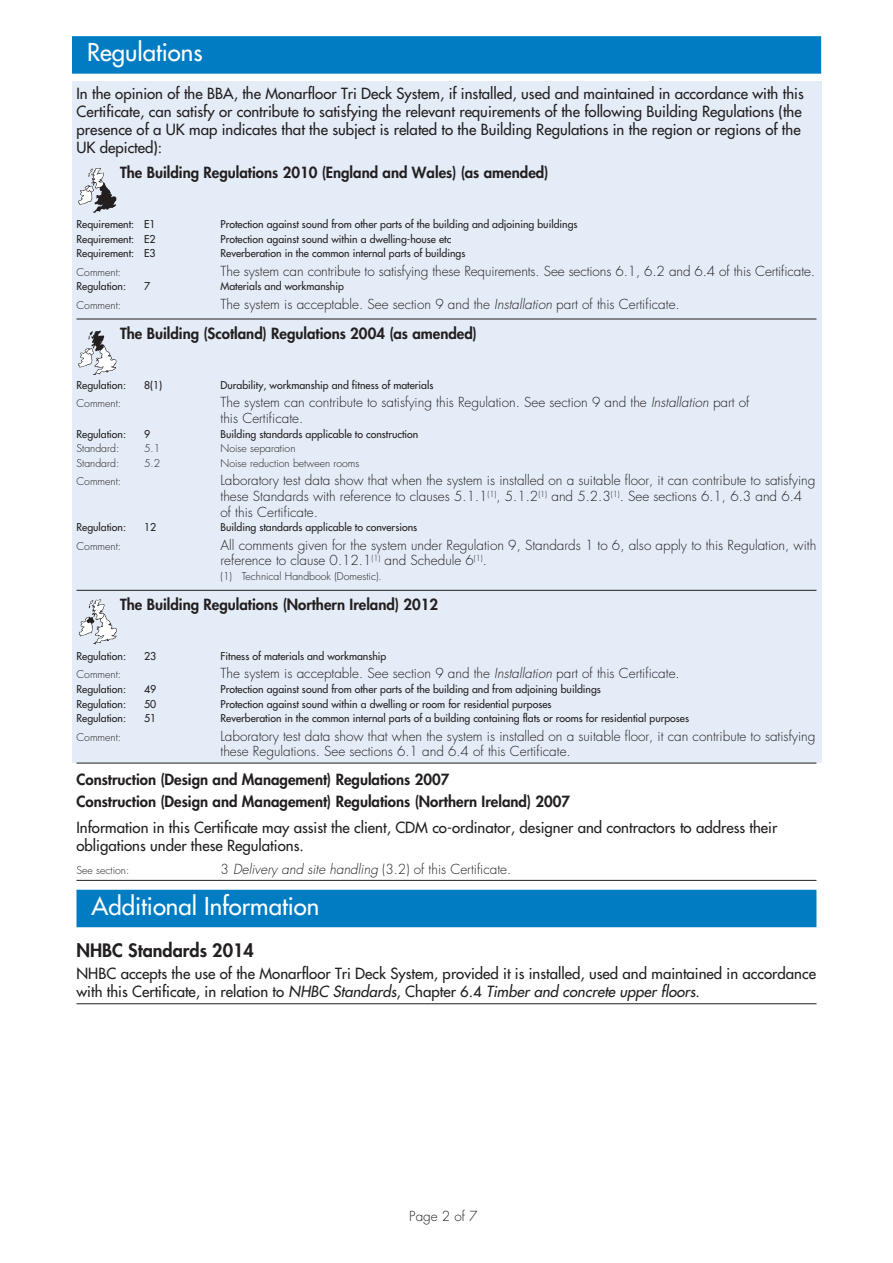
<style>
.page{position:relative;width:893px;height:1263px;background:#fff}
.page>*{position:absolute;margin:0;border:0;box-sizing:border-box;transform-origin:0 0}
.t1{font:24px "Futura";color:#fff}
.t2{font:800 18px "Futura";color:#231f20}
.t3{font:15px/18px "Futura";color:#231f20}
.t4{font:800 15px/22.5px "Futura";color:#231f20}
.t5{font:300 13.5px/15.8px "Futura";color:#231f20}
.t6{font:10.5px "Futura";color:#231f20}
.t7{font:300 10.5px "Futura";color:#231f20}
.s1{font-style:italic}
</style>
<div class="page">
<div style="left:72px;top:81px;width:749px;height:682px;background:#e4ecf7"></div>
<hr style="left:76px;top:319px;width:740px;height:1px;background:#231f20">
<hr style="left:76px;top:590px;width:740px;height:1px;background:#231f20">
<hr style="left:76px;top:763px;width:740px;height:1px;background:#231f20">
<hr style="left:76px;top:880px;width:740px;height:1px;background:#231f20">
<div style="left:76px;top:890px;width:740px;height:37px;background:#007cc2"></div>
<hr style="left:76px;top:1003px;width:740px;height:1px;background:#231f20">
<svg style="left:78px;top:168px;width:39px;height:45px"></svg>
<svg style="left:78px;top:330px;width:39px;height:45px"></svg>
<svg style="left:79px;top:599px;width:38px;height:45px"></svg>
<div style="left:72px;top:36px;width:749px;height:38px;background:#007cc2"></div>
<h1 class="t1" style="left:87px;top:37px;width:117px">Regulations</h1>
<p class="t3" style="left:76px;top:84px;width:729px">In the opinion of the BBA, the Monarfloor Tri Deck System, if installed, used and maintained in accordance with this Certificate, can satisfy or contribute to satisfying the relevant requirements of the following Building Regulations (the presence of a UK map indicates that the subject is related to the Building Regulations in the region or regions of the UK depicted):</p>
<p class="t4" style="left:120px;top:161px;width:430px">The Building Regulations 2010 (England and Wales) (as amended)</p>
<p class="t6" style="left:76px;top:218px;width:81px">Requirement: E1</p>
<p class="t6" style="left:221px;top:218px;width:358px">Protection against sound from other parts of the building and adjoining buildings</p>
<p class="t6" style="left:76px;top:232px;width:81px">Requirement: E2</p>
<p class="t6" style="left:221px;top:232px;width:232px">Protection against sound within a dwelling-house etc</p>
<p class="t6" style="left:76px;top:247px;width:81px">Requirement: E3</p>
<p class="t6" style="left:221px;top:247px;width:246px">Reverberation in the common internal parts of buildings</p>
<p class="t7" style="left:76px;top:266px;width:46px">Comment:</p>
<p class="t5" style="left:220px;top:263px;width:596px">The system can contribute to satisfying these Requirements. See sections 6.1, 6.2 and 6.4 of this Certificate.</p>
<p class="t6" style="left:76px;top:280px;width:51px">Regulation:</p>
<p class="t6" style="left:144px;top:280px;width:8px">7</p>
<p class="t6" style="left:221px;top:280px;width:125px">Materials and workmanship</p>
<p class="t7" style="left:76px;top:299px;width:46px">Comment:</p>
<p class="t5" style="left:220px;top:296px;width:461px">The system is acceptable. See section 9 and the <span class="s1">Installation</span> part of this Certificate.</p>
<p class="t4" style="left:120px;top:322px;width:358px">The Building (Scotland) Regulations 2004 (as amended)</p>
<p class="t6" style="left:76px;top:378px;width:51px">Regulation:</p>
<p class="t6" style="left:144px;top:378px;width:20px">8(1)</p>
<p class="t6" style="left:221px;top:378px;width:214px">Durability, workmanship and fitness of materials</p>
<p class="t7" style="left:76px;top:397px;width:46px">Comment:</p>
<p class="t5" style="left:220px;top:395px;width:530px">The system can contribute to satisfying this Regulation. See section 9 and the <span class="s1">Installation</span> part of this Certificate.</p>
<p class="t6" style="left:76px;top:427px;width:51px">Regulation:</p>
<p class="t6" style="left:144px;top:427px;width:8px">9</p>
<p class="t6" style="left:221px;top:427px;width:199px">Building standards applicable to construction</p>
<p class="t7" style="left:76px;top:442px;width:44px">Standard:</p>
<p class="t7" style="left:144px;top:442px;width:18px">5.1</p>
<p class="t7" style="left:221px;top:442px;width:76px">Noise separation</p>
<p class="t7" style="left:76px;top:457px;width:44px">Standard:</p>
<p class="t7" style="left:144px;top:457px;width:18px">5.2</p>
<p class="t7" style="left:221px;top:457px;width:140px">Noise reduction between rooms</p>
<p class="t7" style="left:76px;top:475px;width:46px">Comment:</p>
<p class="t5" style="left:220px;top:473px;width:596px">Laboratory test data show that when the system is installed on a suitable floor, it can contribute to satisfying these Standards with reference to clauses 5.1.1<sup>(1)</sup>, 5.1.2<sup>(1)</sup> and 5.2.3<sup>(1)</sup>. See sections 6.1, 6.3 and 6.4 of this Certificate.</p>
<p class="t6" style="left:76px;top:521px;width:51px">Regulation:</p>
<p class="t6" style="left:144px;top:521px;width:14px">12</p>
<p class="t6" style="left:221px;top:521px;width:198px">Building standards applicable to conversions</p>
<p class="t7" style="left:76px;top:539px;width:46px">Comment:</p>
<p class="t5" style="left:220px;top:537px;width:597px">All comments given for the system under Regulation 9, Standards 1 to 6, also apply to this Regulation, with reference to clause 0.12.1<sup>(1)</sup> and Schedule 6<sup>(1)</sup>.</p>
<p class="t7" style="left:221px;top:570px;width:163px">(1) Technical Handbook (Domestic).</p>
<p class="t4" style="left:120px;top:593px;width:320px">The Building Regulations (Northern Ireland) 2012</p>
<p class="t6" style="left:76px;top:650px;width:51px">Regulation:</p>
<p class="t6" style="left:144px;top:650px;width:14px">23</p>
<p class="t6" style="left:221px;top:650px;width:167px">Fitness of materials and workmanship</p>
<p class="t7" style="left:76px;top:668px;width:46px">Comment:</p>
<p class="t5" style="left:220px;top:666px;width:461px">The system is acceptable. See section 9 and the <span class="s1">Installation</span> part of this Certificate.</p>
<p class="t6" style="left:76px;top:683px;width:51px">Regulation:</p>
<p class="t6" style="left:144px;top:683px;width:14px">49</p>
<p class="t6" style="left:221px;top:683px;width:382px">Protection against sound from other parts of the building and from adjoining buildings</p>
<p class="t6" style="left:76px;top:697px;width:51px">Regulation:</p>
<p class="t6" style="left:144px;top:697px;width:14px">50</p>
<p class="t6" style="left:221px;top:697px;width:333px">Protection against sound within a dwelling or room for residential purposes</p>
<p class="t6" style="left:76px;top:712px;width:51px">Regulation:</p>
<p class="t6" style="left:144px;top:712px;width:14px">51</p>
<p class="t6" style="left:221px;top:712px;width:470px">Reverberation in the common internal parts of a building containing flats or rooms for residential purposes</p>
<p class="t7" style="left:76px;top:730px;width:46px">Comment:</p>
<p class="t5" style="left:220px;top:728px;width:596px">Laboratory test data show that when the system is installed on a suitable floor, it can contribute to satisfying these Regulations. See sections 6.1 and 6.4 of this Certificate.</p>
<p class="t4" style="left:76px;top:768px;width:495px">Construction (Design and Management) Regulations 2007<br>Construction (Design and Management) Regulations (Northern Ireland) 2007</p>
<p class="t3" style="left:76px;top:818px;width:702px">Information in this Certificate may assist the client, CDM co-ordinator, designer and contractors to address their obligations under these Regulations.</p>
<p class="t7" style="left:76px;top:864px;width:54px">See section:</p>
<p class="t5" style="left:221px;top:861px;width:292px">3 <span class="s1">Delivery and site handling</span> (3.2) of this Certificate.</p>
<h1 class="t1" style="left:92px;top:891px;width:229px">Additional Information</h1>
<h2 class="t2" style="left:76px;top:938px;width:179px">NHBC Standards 2014</h2>
<p class="t3" style="left:76px;top:964px;width:741px">NHBC accepts the use of the Monarfloor Tri Deck System, provided it is installed, used and maintained in accordance with this Certificate, in relation to <span class="s1">NHBC Standards</span>, Chapter 6.4 <span class="s1">Timber and concrete upper floors</span>.</p>
<p class="t5" style="left:409px;top:1209px;width:70px">Page 2 of 7</p>
</div>
